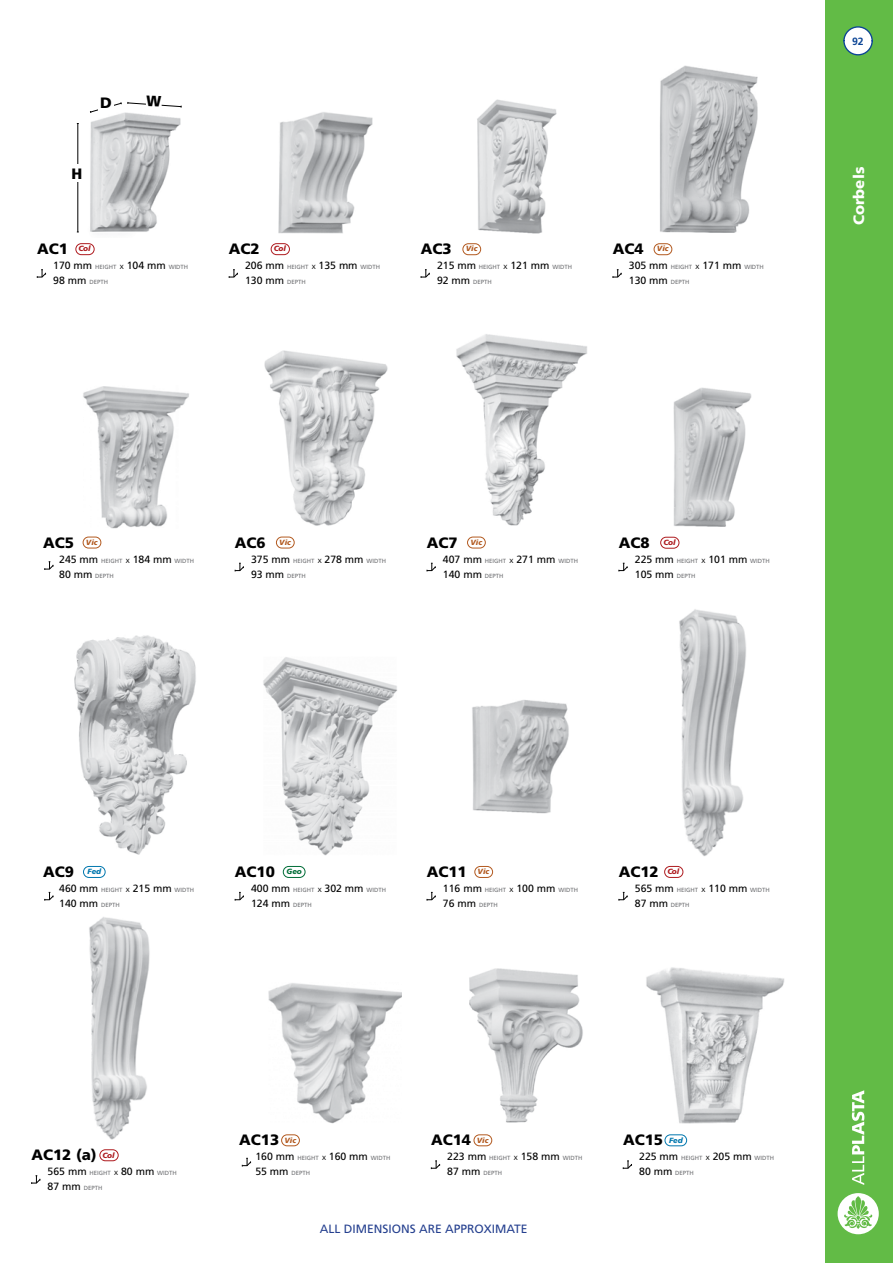
<style>
.page{position:relative;width:893px;height:1263px;background:#fff}
.page>*{position:absolute;margin:0;border:0;box-sizing:border-box;transform-origin:0 0}
.t1{font:900 15px "Frutiger LT Std";color:#000}
.t2{font:900 15px "Frutiger LT Std";color:#fff}
.t3{font:12px "Frutiger LT Std";color:#25408f}
.t4{font:10.5px "Frutiger LT Std";color:#000}
.t5{font:700 10.5px "Frutiger LT Std";color:#0c4595}
.t6{font:italic 900 7.5px "Frutiger LT Std";letter-spacing:.005em;color:#b2591f}
.t7{font:italic 900 7.5px "Frutiger LT Std";letter-spacing:-.025em;color:#ae1b1f}
.t8{font:italic 900 7.5px "Frutiger LT Std";color:#0077ae}
.t9{font:italic 900 7.5px "Frutiger LT Std";color:#006d38}
.t10{font:6px "Frutiger LT Std";color:#6d6e71}
.s1{font-size:10.5px;color:#000}
.s2{color:#000}
.s3{font-size:6px;color:#6d6e71}
</style>
<div class="page">
<img style="left:90px;top:113px;width:91px;height:119px">
<img style="left:83px;top:386px;width:106px;height:143px">
<img style="left:74px;top:635px;width:122px;height:220px">
<img style="left:278px;top:112px;width:95px;height:122px">
<img style="left:264px;top:350px;width:124px;height:176px">
<img style="left:263px;top:657px;width:134px;height:199px">
<img style="left:477px;top:99px;width:80px;height:135px">
<img style="left:456px;top:334px;width:131px;height:192px">
<img style="left:472px;top:700px;width:97px;height:114px">
<img style="left:660px;top:65px;width:98px;height:168px">
<img style="left:673px;top:387px;width:79px;height:140px">
<img style="left:679px;top:609px;width:67px;height:247px">
<svg style="left:229px;top:269px;width:9px;height:9px"></svg>
<svg style="left:421px;top:269px;width:9px;height:9px"></svg>
<svg style="left:612px;top:269px;width:10px;height:9px"></svg>
<svg style="left:235px;top:563px;width:9px;height:8px"></svg>
<svg style="left:427px;top:563px;width:9px;height:8px"></svg>
<svg style="left:618px;top:563px;width:10px;height:8px"></svg>
<svg style="left:235px;top:892px;width:9px;height:8px"></svg>
<svg style="left:427px;top:892px;width:9px;height:8px"></svg>
<svg style="left:618px;top:892px;width:10px;height:8px"></svg>
<svg style="left:75px;top:243px;width:20px;height:12px"></svg>
<svg style="left:271px;top:243px;width:19px;height:12px"></svg>
<svg style="left:462px;top:243px;width:19px;height:12px"></svg>
<svg style="left:654px;top:243px;width:18px;height:12px"></svg>
<svg style="left:83px;top:537px;width:18px;height:11px"></svg>
<svg style="left:276px;top:537px;width:19px;height:11px"></svg>
<svg style="left:467px;top:537px;width:19px;height:11px"></svg>
<svg style="left:660px;top:537px;width:19px;height:12px"></svg>
<svg style="left:83px;top:866px;width:23px;height:12px"></svg>
<svg style="left:283px;top:866px;width:22px;height:12px"></svg>
<svg style="left:474px;top:866px;width:19px;height:12px"></svg>
<svg style="left:664px;top:866px;width:19px;height:12px"></svg>
<img style="left:268px;top:983px;width:134px;height:141px">
<img style="left:469px;top:968px;width:114px;height:155px">
<img style="left:646px;top:967px;width:139px;height:157px">
<svg style="left:431px;top:1160px;width:9px;height:9px"></svg>
<svg style="left:623px;top:1160px;width:9px;height:9px"></svg>
<svg style="left:281px;top:1134px;width:19px;height:12px"></svg>
<svg style="left:474px;top:1134px;width:18px;height:12px"></svg>
<svg style="left:665px;top:1134px;width:22px;height:12px"></svg>
<img style="left:89px;top:917px;width:61px;height:223px">
<svg style="left:31px;top:1175px;width:10px;height:9px"></svg>
<svg style="left:100px;top:1149px;width:19px;height:12px"></svg>
<hr style="left:78px;top:124px;width:1px;height:108px;background:#000">
<div style="left:825px;top:0;width:68px;height:1263px;background:#62bb46"></div>
<svg style="left:843px;top:26px;width:30px;height:30px"></svg>
<svg style="left:852px;top:1090px;width:12px;height:95px"></svg>
<svg style="left:838px;top:1193px;width:41px;height:41px"></svg>
<div style="left:69px;top:165px;width:16px;height:17px;background:#fff"></div>
<svg style="left:44px;top:561px;width:10px;height:9px"></svg>
<svg style="left:44px;top:892px;width:10px;height:8px"></svg>
<svg style="left:242px;top:1158px;width:9px;height:8px"></svg>
<svg style="left:37px;top:269px;width:9px;height:9px"></svg>
<svg style="left:90px;top:102px;width:92px;height:11px"></svg>
<p class="t1" style="left:100px;top:94px;width:13px">D</p>
<p class="t1" style="left:72px;top:165px;width:12px">H</p>
<p class="t1" style="left:37px;top:240px;width:32px">AC1</p>
<p class="t10" style="left:53px;top:263px;width:137px"><span class="s1">170 mm</span> HEIGHT <span class="s2">X</span> <span class="s1">104 mm</span> WIDTH</p>
<p class="t10" style="left:53px;top:278px;width:56px"><span class="s1">98 mm</span> DEPTH</p>
<p class="t1" style="left:229px;top:240px;width:32px">AC2</p>
<p class="t10" style="left:245px;top:263px;width:137px"><span class="s1">206 mm</span> HEIGHT <span class="s2">X</span> <span class="s1">135 mm</span> WIDTH</p>
<p class="t4" style="left:245px;top:274px;width:62px">130 mm <span class="s3">DEPTH</span></p>
<p class="t1" style="left:421px;top:240px;width:32px">AC3</p>
<p class="t10" style="left:437px;top:263px;width:137px"><span class="s1">215 mm</span> HEIGHT <span class="s2">X</span> <span class="s1">121 mm</span> WIDTH</p>
<p class="t10" style="left:437px;top:278px;width:56px"><span class="s1">92 mm</span> DEPTH</p>
<p class="t1" style="left:613px;top:240px;width:32px">AC4</p>
<p class="t10" style="left:629px;top:263px;width:137px"><span class="s1">305 mm</span> HEIGHT <span class="s2">X</span> <span class="s1">171 mm</span> WIDTH</p>
<p class="t4" style="left:629px;top:274px;width:62px">130 mm <span class="s3">DEPTH</span></p>
<p class="t7" style="left:79px;top:244px;width:14px">Col</p>
<p class="t7" style="left:274px;top:244px;width:14px">Col</p>
<p class="t6" style="left:466px;top:244px;width:13px">Vic</p>
<p class="t6" style="left:657px;top:244px;width:13px">Vic</p>
<p class="t5" style="left:852px;top:35px;width:13px">92</p>
<p class="t2" style="left:850px;top:225px;width:60px;rotate:-90deg">Corbels</p>
<p class="t1" style="left:43px;top:533px;width:32px">AC5</p>
<p class="t10" style="left:59px;top:557px;width:137px"><span class="s1">245 mm</span> HEIGHT <span class="s2">X</span> <span class="s1">184 mm</span> WIDTH</p>
<p class="t10" style="left:59px;top:572px;width:56px"><span class="s1">80 mm</span> DEPTH</p>
<p class="t1" style="left:235px;top:533px;width:32px">AC6</p>
<p class="t10" style="left:251px;top:557px;width:137px"><span class="s1">375 mm</span> HEIGHT <span class="s2">X</span> <span class="s1">278 mm</span> WIDTH</p>
<p class="t10" style="left:251px;top:572px;width:56px"><span class="s1">93 mm</span> DEPTH</p>
<p class="t1" style="left:427px;top:533px;width:32px">AC7</p>
<p class="t10" style="left:443px;top:557px;width:137px"><span class="s1">407 mm</span> HEIGHT <span class="s2">X</span> <span class="s1">271 mm</span> WIDTH</p>
<p class="t4" style="left:443px;top:568px;width:62px">140 mm <span class="s3">DEPTH</span></p>
<p class="t1" style="left:619px;top:533px;width:32px">AC8</p>
<p class="t10" style="left:635px;top:557px;width:137px"><span class="s1">225 mm</span> HEIGHT <span class="s2">X</span> <span class="s1">101 mm</span> WIDTH</p>
<p class="t4" style="left:635px;top:568px;width:62px">105 mm <span class="s3">DEPTH</span></p>
<p class="t6" style="left:86px;top:538px;width:13px">Vic</p>
<p class="t6" style="left:279px;top:538px;width:13px">Vic</p>
<p class="t6" style="left:470px;top:538px;width:13px">Vic</p>
<p class="t7" style="left:663px;top:538px;width:14px">Col</p>
<p class="t1" style="left:43px;top:862px;width:32px">AC9</p>
<p class="t10" style="left:59px;top:886px;width:137px"><span class="s1">460 mm</span> HEIGHT <span class="s2">X</span> <span class="s1">215 mm</span> WIDTH</p>
<p class="t4" style="left:59px;top:897px;width:62px">140 mm <span class="s3">DEPTH</span></p>
<p class="t1" style="left:235px;top:862px;width:41px">AC10</p>
<p class="t10" style="left:251px;top:886px;width:137px"><span class="s1">400 mm</span> HEIGHT <span class="s2">X</span> <span class="s1">302 mm</span> WIDTH</p>
<p class="t4" style="left:251px;top:897px;width:62px">124 mm <span class="s3">DEPTH</span></p>
<p class="t1" style="left:427px;top:862px;width:41px">AC11</p>
<p class="t10" style="left:443px;top:886px;width:137px"><span class="s1">116 mm</span> HEIGHT <span class="s2">X</span> <span class="s1">100 mm</span> WIDTH</p>
<p class="t10" style="left:443px;top:901px;width:56px"><span class="s1">76 mm</span> DEPTH</p>
<p class="t1" style="left:619px;top:862px;width:41px">AC12</p>
<p class="t10" style="left:635px;top:886px;width:137px"><span class="s1">565 mm</span> HEIGHT <span class="s2">X</span> <span class="s1">110 mm</span> WIDTH</p>
<p class="t10" style="left:635px;top:901px;width:56px"><span class="s1">87 mm</span> DEPTH</p>
<p class="t8" style="left:88px;top:867px;width:15px">Fed</p>
<p class="t9" style="left:287px;top:867px;width:17px">Geo</p>
<p class="t6" style="left:478px;top:867px;width:13px">Vic</p>
<p class="t7" style="left:667px;top:867px;width:14px">Col</p>
<p class="t1" style="left:31px;top:1146px;width:67px">AC12 (a)</p>
<p class="t10" style="left:48px;top:1169px;width:131px"><span class="s1">565 mm</span> HEIGHT <span class="s2">X</span> <span class="s1">80 mm</span> WIDTH</p>
<p class="t10" style="left:48px;top:1184px;width:56px"><span class="s1">87 mm</span> DEPTH</p>
<p class="t7" style="left:103px;top:1150px;width:14px">Col</p>
<p class="t1" style="left:239px;top:1131px;width:41px">AC13</p>
<p class="t10" style="left:255px;top:1154px;width:137px"><span class="s1">160 mm</span> HEIGHT <span class="s2">X</span> <span class="s1">160 mm</span> WIDTH</p>
<p class="t10" style="left:255px;top:1169px;width:56px"><span class="s1">55 mm</span> DEPTH</p>
<p class="t1" style="left:431px;top:1131px;width:41px">AC14</p>
<p class="t10" style="left:447px;top:1154px;width:137px"><span class="s1">223 mm</span> HEIGHT <span class="s2">X</span> <span class="s1">158 mm</span> WIDTH</p>
<p class="t10" style="left:447px;top:1169px;width:56px"><span class="s1">87 mm</span> DEPTH</p>
<p class="t1" style="left:623px;top:1131px;width:41px">AC15</p>
<p class="t10" style="left:639px;top:1154px;width:137px"><span class="s1">225 mm</span> HEIGHT <span class="s2">X</span> <span class="s1">205 mm</span> WIDTH</p>
<p class="t10" style="left:639px;top:1169px;width:56px"><span class="s1">80 mm</span> DEPTH</p>
<p class="t6" style="left:284px;top:1135px;width:13px">Vic</p>
<p class="t6" style="left:477px;top:1135px;width:13px">Vic</p>
<p class="t8" style="left:669px;top:1135px;width:15px">Fed</p>
<p class="t3" style="left:320px;top:1221px;width:209px">ALL DIMENSIONS ARE APPROXIMATE</p>
</div>
